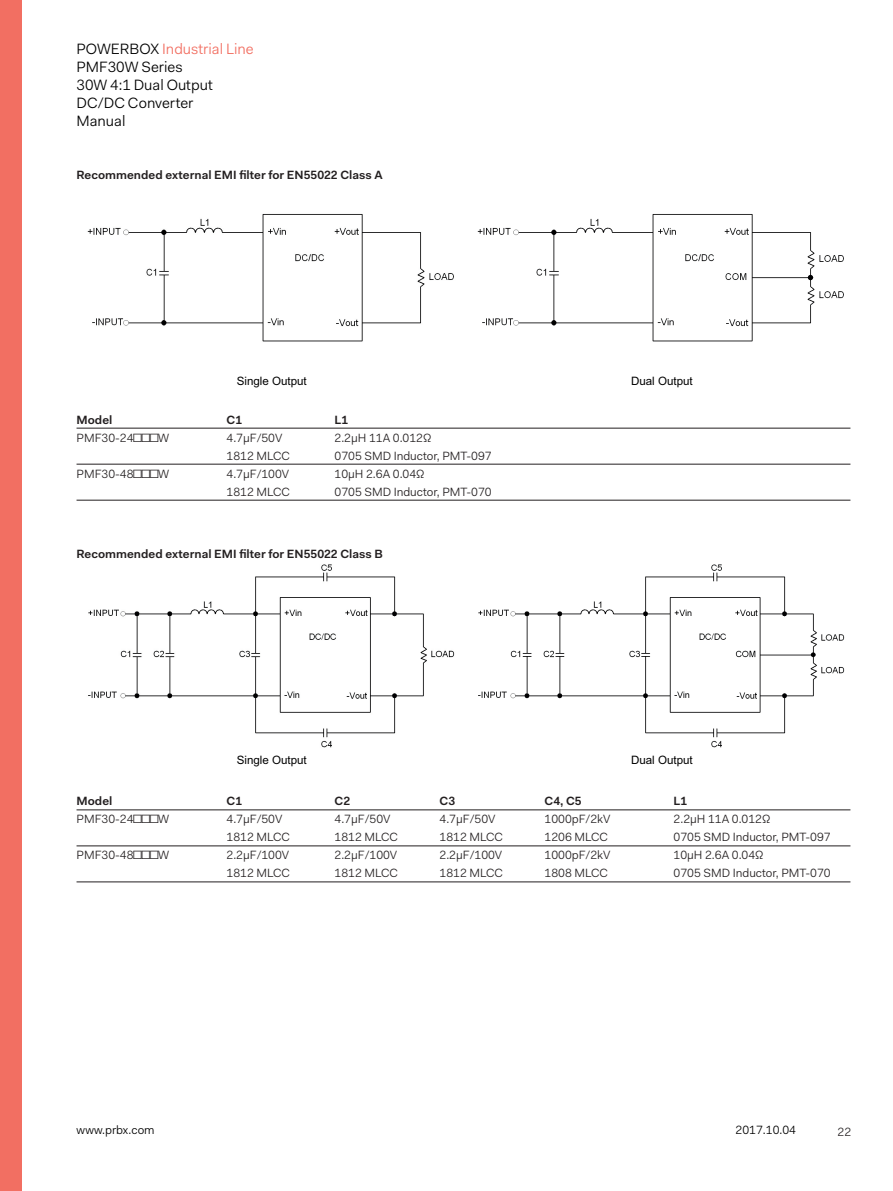
<style>
.page{position:relative;width:893px;height:1191px;background:#fff}
.page>*{position:absolute;margin:0;border:0;box-sizing:border-box;transform-origin:0 0}
.t1{font:15px/18px "Fakt Pro Blond";color:#000}
.Tabell{font:12px "Fakt Pro Blond";color:#231f20}
.Tabell_rubruk{font:600 12px "Fakt Pro";color:#231f20}
.t2{font:12px "Fakt Pro Blond";color:#000}
.t3{font:11.55px "Arial";color:#000001}
.s1{color:#f26f62}
</style>
<div class="page">
<div style="left:0;top:0;width:21px;height:1191px;background:#f26f62"></div>
<img style="left:87px;top:214px;width:367px;height:128px">
<img style="left:477px;top:214px;width:367px;height:128px">
<hr style="left:77px;top:428px;width:773px;height:1px;background:#231f20">
<hr style="left:77px;top:464px;width:773px;height:1px;background:#231f20">
<hr style="left:77px;top:500px;width:773px;height:1px;background:#231f20">
<img style="left:88px;top:564px;width:367px;height:184px">
<img style="left:478px;top:564px;width:367px;height:184px">
<hr style="left:77px;top:809px;width:773px;height:1px;background:#231f20">
<hr style="left:77px;top:845px;width:773px;height:1px;background:#231f20">
<hr style="left:77px;top:881px;width:773px;height:1px;background:#231f20">
<p class="t1" style="left:77px;top:40px;width:179px">POWERBOX <span class="s1">Industrial Line<br></span>PMF30W Series<br>30W 4:1 Dual Output<br>DC/DC Converter<br>Manual</p>
<p class="Tabell_rubruk" style="left:77px;top:167px;width:308px">Recommended external EMI filter for EN55022 Class A</p>
<p class="t3" style="left:237px;top:373px;width:72px">Single Output</p>
<p class="t3" style="left:631px;top:373px;width:63px">Dual Output</p>
<p class="Tabell_rubruk" style="left:77px;top:411px;width:37px">Model</p>
<p class="Tabell_rubruk" style="left:227px;top:411px;width:17px">C1</p>
<p class="Tabell_rubruk" style="left:335px;top:411px;width:15px">L1</p>
<p class="Tabell" style="left:77px;top:429px;width:94px">PMF30-24□□□W</p>
<p class="Tabell" style="left:227px;top:429px;width:57px">4.7μF/50V</p>
<p class="Tabell" style="left:335px;top:429px;width:98px">2.2μH 11A 0.012Ω</p>
<p class="Tabell" style="left:227px;top:447px;width:65px">1812 MLCC</p>
<p class="Tabell" style="left:335px;top:447px;width:159px">0705 SMD Inductor, PMT-097</p>
<p class="Tabell" style="left:77px;top:465px;width:94px">PMF30-48□□□W</p>
<p class="Tabell" style="left:227px;top:465px;width:64px">4.7μF/100V</p>
<p class="Tabell" style="left:335px;top:465px;width:92px">10μH 2.6A 0.04Ω</p>
<p class="Tabell" style="left:227px;top:483px;width:65px">1812 MLCC</p>
<p class="Tabell" style="left:335px;top:483px;width:159px">0705 SMD Inductor, PMT-070</p>
<p class="Tabell_rubruk" style="left:77px;top:545px;width:308px">Recommended external EMI filter for EN55022 Class B</p>
<p class="t3" style="left:237px;top:752px;width:72px">Single Output</p>
<p class="t3" style="left:631px;top:752px;width:63px">Dual Output</p>
<p class="Tabell_rubruk" style="left:77px;top:793px;width:37px">Model</p>
<p class="Tabell_rubruk" style="left:227px;top:793px;width:17px">C1</p>
<p class="Tabell_rubruk" style="left:335px;top:793px;width:17px">C2</p>
<p class="Tabell_rubruk" style="left:440px;top:793px;width:17px">C3</p>
<p class="Tabell_rubruk" style="left:545px;top:793px;width:39px">C4, C5</p>
<p class="Tabell_rubruk" style="left:674px;top:793px;width:15px">L1</p>
<p class="Tabell" style="left:77px;top:811px;width:94px">PMF30-24□□□W</p>
<p class="Tabell" style="left:227px;top:811px;width:57px">4.7μF/50V</p>
<p class="Tabell" style="left:335px;top:811px;width:57px">4.7μF/50V</p>
<p class="Tabell" style="left:440px;top:811px;width:57px">4.7μF/50V</p>
<p class="Tabell" style="left:545px;top:811px;width:67px">1000pF/2kV</p>
<p class="Tabell" style="left:674px;top:811px;width:98px">2.2μH 11A 0.012Ω</p>
<p class="Tabell" style="left:227px;top:829px;width:65px">1812 MLCC</p>
<p class="Tabell" style="left:335px;top:829px;width:65px">1812 MLCC</p>
<p class="Tabell" style="left:440px;top:829px;width:65px">1812 MLCC</p>
<p class="Tabell" style="left:545px;top:829px;width:65px">1206 MLCC</p>
<p class="Tabell" style="left:674px;top:829px;width:159px">0705 SMD Inductor, PMT-097</p>
<p class="Tabell" style="left:77px;top:847px;width:94px">PMF30-48□□□W</p>
<p class="Tabell" style="left:227px;top:847px;width:64px">2.2μF/100V</p>
<p class="Tabell" style="left:335px;top:847px;width:64px">2.2μF/100V</p>
<p class="Tabell" style="left:440px;top:847px;width:64px">2.2μF/100V</p>
<p class="Tabell" style="left:545px;top:847px;width:67px">1000pF/2kV</p>
<p class="Tabell" style="left:674px;top:847px;width:92px">10μH 2.6A 0.04Ω</p>
<p class="Tabell" style="left:227px;top:865px;width:65px">1812 MLCC</p>
<p class="Tabell" style="left:335px;top:865px;width:65px">1812 MLCC</p>
<p class="Tabell" style="left:440px;top:865px;width:65px">1812 MLCC</p>
<p class="Tabell" style="left:545px;top:865px;width:65px">1808 MLCC</p>
<p class="Tabell" style="left:674px;top:865px;width:159px">0705 SMD Inductor, PMT-070</p>
<p class="t2" style="left:77px;top:1122px;width:80px">www.prbx.com</p>
<p class="t2" style="left:736px;top:1122px;width:62px">2017.10.04</p>
<p class="Tabell" style="left:837px;top:1124px;width:15px">22</p>
</div>
